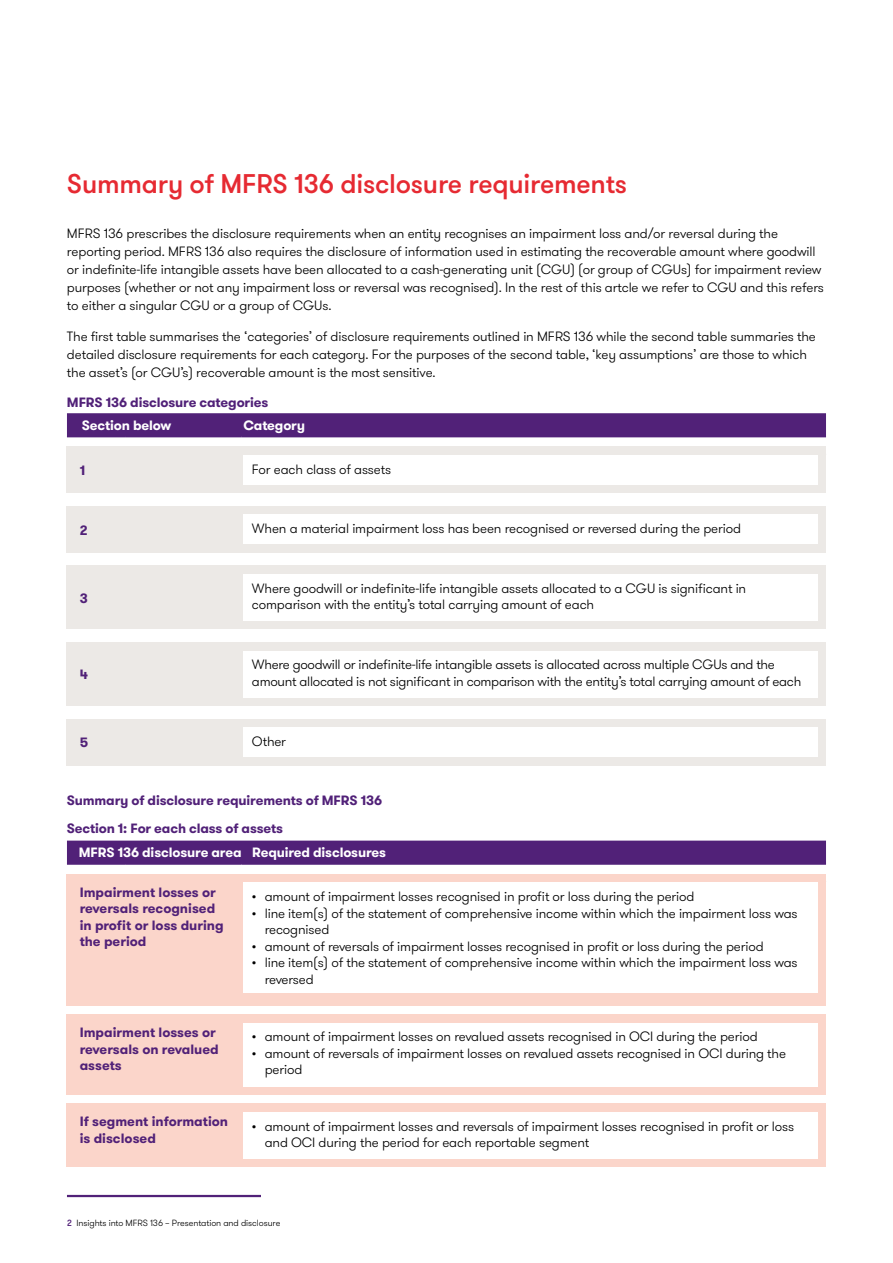
<style>
.page{position:relative;width:893px;height:1263px;background:#fff}
.page>*{position:absolute;margin:0;border:0;box-sizing:border-box;transform-origin:0 0}
.t1{font:500 27px "GT Walsheim Pro";letter-spacing:-.01em;color:#e62a32}
.t2{font:300 13.5px/18px "GT Walsheim Pro";letter-spacing:-.01em;color:#000}
.t3{font:700 13.5px/16.5px "GT Walsheim Pro";color:#512178}
.t4{font:700 13.5px "GT Walsheim Pro";letter-spacing:-.01em;color:#fff}
.t5{font:300 9px "GT Walsheim Pro";letter-spacing:-.01em;color:#000}
.s1{font-weight:500;color:#512178}
</style>
<div class="page">
<hr style="left:67px;top:1195px;width:194px;height:2px;background:#512178">
<div style="left:67px;top:413px;width:759px;height:23px;background:#512178"></div>
<hr style="left:67px;top:436px;width:58px;height:1px;background:#512178">
<hr style="left:125px;top:436px;width:116px;height:1px;background:#512178">
<hr style="left:241px;top:436px;width:585px;height:1px;background:#512178">
<div style="left:67px;top:446px;width:759px;height:47px;background:#ece9e6"></div>
<div style="left:67px;top:506px;width:759px;height:47px;background:#ece9e6"></div>
<div style="left:67px;top:566px;width:759px;height:63px;background:#ece9e6"></div>
<div style="left:67px;top:642px;width:759px;height:64px;background:#ece9e6"></div>
<div style="left:67px;top:719px;width:759px;height:46px;background:#ece9e6"></div>
<div style="left:243px;top:455px;width:574px;height:30px;background:#fff"></div>
<div style="left:243px;top:514px;width:574px;height:30px;background:#fff"></div>
<div style="left:243px;top:574px;width:574px;height:47px;background:#fff"></div>
<div style="left:243px;top:651px;width:574px;height:46px;background:#fff"></div>
<div style="left:243px;top:727px;width:574px;height:30px;background:#fff"></div>
<div style="left:67px;top:841px;width:759px;height:22px;background:#512178"></div>
<hr style="left:67px;top:863px;width:58px;height:2px;background:#512178">
<hr style="left:125px;top:863px;width:116px;height:2px;background:#512178">
<hr style="left:241px;top:863px;width:585px;height:2px;background:#512178">
<div style="left:67px;top:874px;width:759px;height:132px;background:#fbd5ca"></div>
<div style="left:67px;top:1014px;width:759px;height:81px;background:#fbd5ca"></div>
<div style="left:67px;top:1103px;width:759px;height:64px;background:#fbd5ca"></div>
<div style="left:243px;top:882px;width:574px;height:111px;background:#fff"></div>
<div style="left:243px;top:1023px;width:574px;height:63px;background:#fff"></div>
<div style="left:243px;top:1112px;width:574px;height:47px;background:#fff"></div>
<h1 class="t1" style="left:67px;top:166px;width:562px">Summary of MFRS 136 disclosure requirements</h1>
<p class="t2" style="left:67px;top:224px;width:759px">MFRS 136 prescribes the disclosure requirements when an entity recognises an impairment loss and/or reversal during the reporting period. MFRS 136 also requires the disclosure of information used in estimating the recoverable amount where goodwill or indefinite-life intangible assets have been allocated to a cash-generating unit (CGU) (or group of CGUs) for impairment review purposes (whether or not any impairment loss or reversal was recognised). In the rest of this artcle we refer to CGU and this refers to either a singular CGU or a group of CGUs.</p>
<p class="t2" style="left:67px;top:327px;width:750px">The first table summarises the ‘categories’ of disclosure requirements outlined in MFRS 136 while the second table summaries the detailed disclosure requirements for each category. For the purposes of the second table, ‘key assumptions’ are those to which the asset’s (or CGU’s) recoverable amount is the most sensitive.</p>
<p class="t3" style="left:67px;top:394px;width:203px">MFRS 136 disclosure categories</p>
<p class="t4" style="left:82px;top:416px;width:91px">Section below</p>
<p class="t4" style="left:243px;top:416px;width:63px">Category</p>
<p class="t3" style="left:80px;top:462px;width:7px">1</p>
<p class="t2" style="left:252px;top:460px;width:141px">For each class of assets</p>
<p class="t3" style="left:80px;top:522px;width:9px">2</p>
<p class="t3" style="left:80px;top:590px;width:10px">3</p>
<p class="t3" style="left:80px;top:666px;width:10px">4</p>
<p class="t3" style="left:80px;top:734px;width:10px">5</p>
<p class="t2" style="left:252px;top:520px;width:491px">When a material impairment loss has been recognised or reversed during the period</p>
<p class="t2" style="left:252px;top:580px;width:496px;line-height:16.5px">Where goodwill or indefinite-life intangible assets allocated to a CGU is significant in comparison with the entity’s total carrying amount of each</p>
<p class="t2" style="left:252px;top:657px;width:551px;line-height:16.5px">Where goodwill or indefinite-life intangible assets is allocated across multiple CGUs and the amount allocated is not significant in comparison with the entity’s total carrying amount of each</p>
<p class="t2" style="left:252px;top:732px;width:36px">Other</p>
<p class="t3" style="left:67px;top:787px;width:317px;line-height:27.6px">Summary of disclosure requirements of MFRS 136<br>Section 1: For each class of assets</p>
<p class="t4" style="left:79px;top:845px;width:309px">MFRS 136 disclosure area Required disclosures</p>
<p class="t3" style="left:80px;top:884px;width:145px">Impairment losses or reversals recognised in profit or loss during the period</p>
<p class="t2" style="left:252px;top:888px;width:444px">• amount of impairment losses recognised in profit or loss during the period</p>
<p class="t2" style="left:265px;top:905px;width:534px;line-height:16.5px;text-indent:-13px">• line item(s) of the statement of comprehensive income within which the impairment loss was recognised</p>
<p class="t2" style="left:252px;top:937px;width:513px">• amount of reversals of impairment losses recognised in profit or loss during the period</p>
<p class="t2" style="left:265px;top:954px;width:534px;line-height:16.5px;text-indent:-13px">• line item(s) of the statement of comprehensive income within which the impairment loss was reversed</p>
<p class="t3" style="left:80px;top:1024px;width:141px">Impairment losses or reversals on revalued assets</p>
<p class="t3" style="left:80px;top:1113px;width:150px">If segment information is disclosed</p>
<p class="t2" style="left:252px;top:1028px;width:507px">• amount of impairment losses on revalued assets recognised in OCI during the period</p>
<p class="t2" style="left:265px;top:1045px;width:523px;line-height:16.5px;text-indent:-13px">• amount of reversals of impairment losses on revalued assets recognised in OCI during the period</p>
<p class="t2" style="left:265px;top:1118px;width:531px;line-height:16.5px;text-indent:-13px">• amount of impairment losses and reversals of impairment losses recognised in profit or loss and OCI during the period for each reportable segment</p>
<p class="t5" style="left:67px;top:1217px;width:215px"><span class="s1">2</span> Insights into MFRS 136 – Presentation and disclosure</p>
</div>
